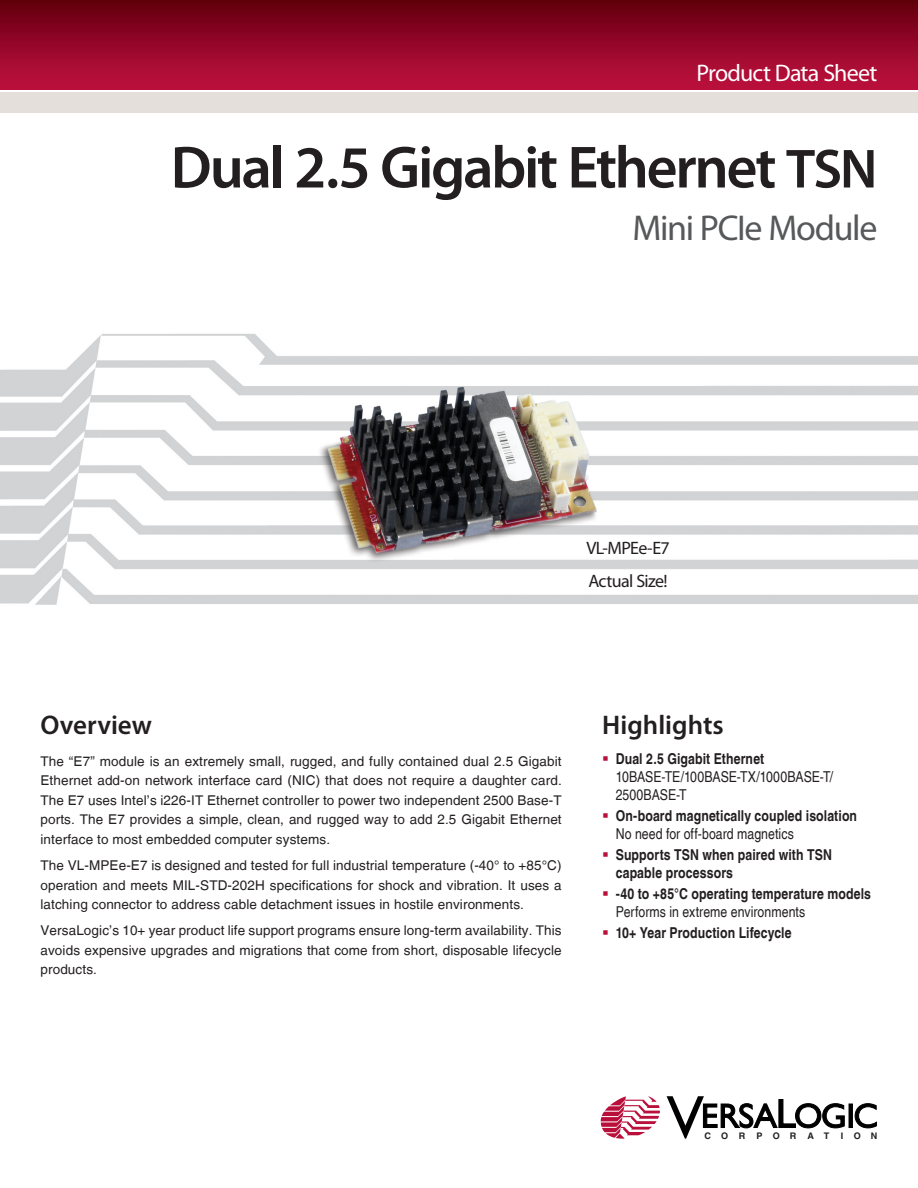
<style>
.page{position:relative;width:918px;height:1188px;background:#fff}
.page>*{position:absolute;margin:0;border:0;box-sizing:border-box;transform-origin:0 0}
.DS-Title_Page_1{font:600 60px "Myriad Pro";letter-spacing:-.04em;color:#231f20}
.DS-Title_Page_2{font:36px "Myriad Pro";letter-spacing:-.035em;color:#57585a}
.DS-Subheads{font:600 27px "Myriad Pro";color:#231f20}
.DS-TopBarS{font:24px "Myriad Pro";letter-spacing:-.03em;color:#fff}
.DS-BrownBar{font:18px "Myriad Pro";letter-spacing:-.035em;color:#231f20}
.DS-Product_Bullets{font:700 condensed 15px/18px "Helvetica LT";letter-spacing:.005em;color:#231f20}
.DS-Product_Bullets-2{font:condensed 15px/18px "Helvetica LT";color:#231f20}
.DS-Copy{font:13.5px/19.5px "Helvetica LT";letter-spacing:.01em;color:#231f20;text-align:justify}
.t1{font:700 9px "Helvetica LT";color:#231f20}
.s1{font-size:55.5px}
.s2{font-weight:700}
.s3{font-weight:400}
</style>
<div class="page">
<div style="left:0;top:92px;width:918px;height:20px;background:#e5dfdb"></div>
<div style="left:0;top:0;width:918px;height:89px;background:linear-gradient(to bottom,#64000e,#c11140)"></div>
<img style="left:0;top:334px;width:918px;height:271px">
<svg style="left:667px;top:1096px;width:178px;height:43px"></svg>
<hr style="left:849px;top:1104px;width:4px;height:24px;background:#000001">
<svg style="left:854px;top:1103px;width:23px;height:26px"></svg>
<svg style="left:601px;top:1096px;width:59px;height:43px"></svg>
<p class="DS-TopBarS" style="left:696px;top:58px;width:183px">Product Data Sheet</p>
<p class="DS-Title_Page_1" style="left:171px;top:129px;width:708px">Dual 2.5 Gigabit Ethernet <span class="s1">TSN</span></p>
<p class="DS-Title_Page_2" style="left:632px;top:206px;width:246px">Mini PCIe Module</p>
<p class="DS-BrownBar" style="left:586px;top:537px;width:85px">VL-MPEe-E7</p>
<p class="DS-BrownBar" style="left:588px;top:570px;width:81px">Actual Size!</p>
<p class="DS-Subheads" style="left:40px;top:708px;width:113px">Overview</p>
<p class="DS-Copy" style="left:40px;top:751px;width:523px">The “E7” module is an extremely small, rugged, and fully contained dual 2.5 Gigabit Ethernet add-on network interface card (NIC) that does not require a daughter card.<br>The E7 uses Intel’s i226-IT Ethernet controller to power two independent 2500 Base-T ports. The E7 provides a simple, clean, and rugged way to add 2.5 Gigabit Ethernet interface to most embedded computer systems.</p>
<p class="DS-Copy" style="left:40px;top:855px;width:523px">The VL-MPEe-E7 is designed and tested for full industrial temperature (-40° to +85°C) operation and meets MIL-STD-202H specifications for shock and vibration. It uses a latching connector to address cable detachment issues in hostile environments.</p>
<p class="DS-Copy" style="left:40px;top:921px;width:523px">VersaLogic’s 10+ year product life support programs ensure long-term availability. This avoids expensive upgrades and migrations that come from short, disposable lifecycle products.</p>
<p class="DS-Subheads" style="left:602px;top:708px;width:123px">Highlights</p>
<p class="DS-Product_Bullets-2" style="left:616px;top:750px;width:219px"><span class="s2">Dual 2.5 Gigabit Ethernet<br></span>10BASE-TE/100BASE-TX/1000BASE-T/<br>2500BASE-T</p>
<p class="DS-Product_Bullets" style="left:616px;top:807px;width:243px">On-board magnetically coupled isolation<br><span class="s3">No need for off-board magnetics</span></p>
<p class="DS-Product_Bullets" style="left:616px;top:846px;width:218px">Supports TSN when paired with TSN capable processors</p>
<p class="DS-Product_Bullets" style="left:616px;top:885px;width:257px">-40 to +85°C operating temperature models<br><span class="s3">Performs in extreme environments</span></p>
<p class="DS-Product_Bullets" style="left:616px;top:924px;width:177px">10+ Year Production Lifecycle</p>
<p class="t1" style="left:704px;top:1130px;width:175px">C O R P O R A T I O N</p>
</div>
